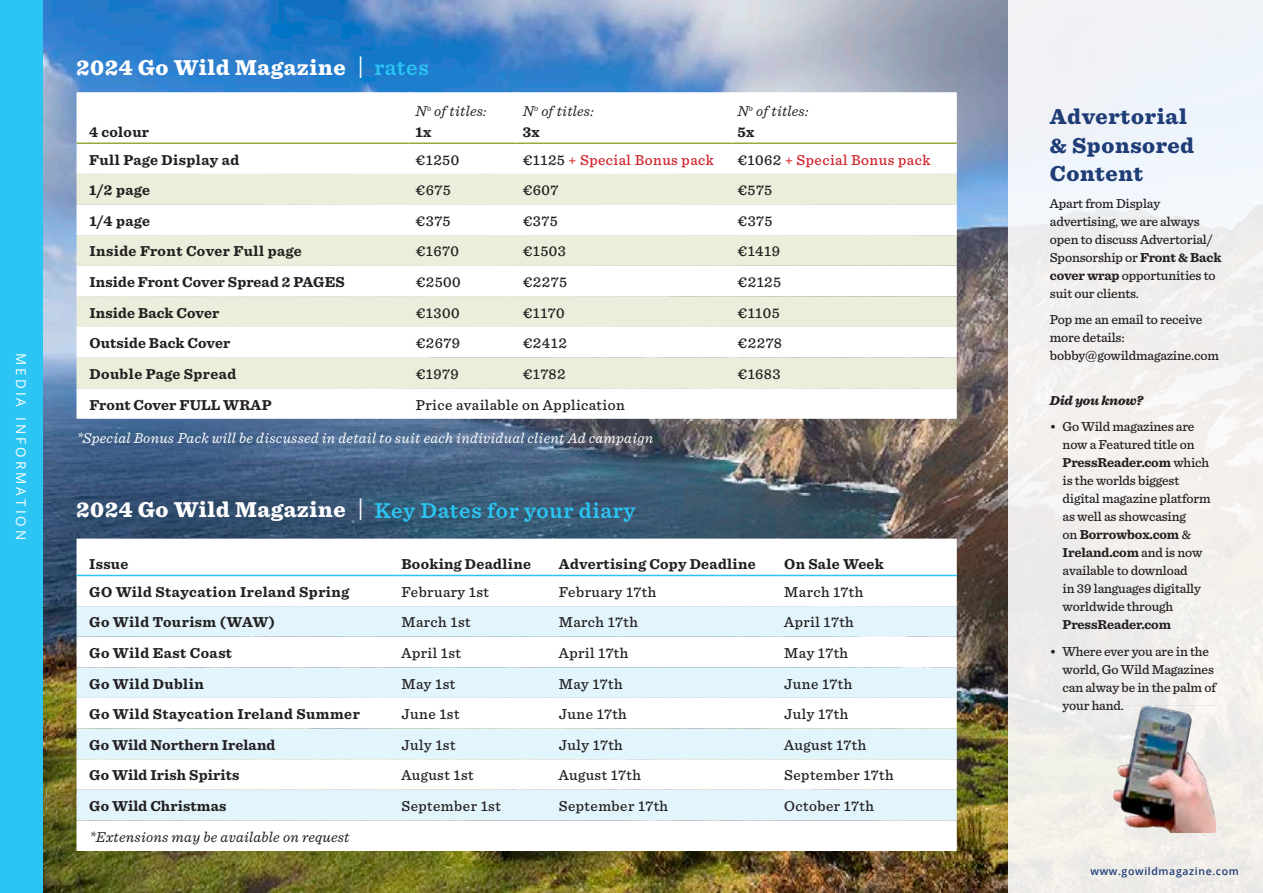
<style>
.page{position:relative;width:1263px;height:893px;background:#fff}
.page>*{position:absolute;margin:0;border:0;box-sizing:border-box;transform-origin:0 0}
.t1{font:600 22.5px "Sentinel";letter-spacing:.03em;color:#2bc4f3}
.t2{font:900 22.5px/28.5px "Sentinel";letter-spacing:.03em;color:#1e3c75}
.t3{font:900 22.5px "Sentinel";letter-spacing:.03em;color:#fff}
.t4{font:700 15px "Sentinel";letter-spacing:.02em;color:#231f20}
.t5{font:500 15px "Sentinel";letter-spacing:.03em;color:#231f20}
.t6{font:italic 15px "Sentinel";letter-spacing:.02em;color:#fff}
.t7{font:italic 15px "Sentinel";letter-spacing:.02em;color:#231f20}
.t8{font:500 15px "Sentinel";letter-spacing:.03em;color:#d1232a}
.t9{font:500 13.5px/18px "Sentinel";letter-spacing:-.01em;color:#231f20}
.t10{font:13.5px "Open Sans";letter-spacing:.23em;color:#fff}
.t11{font:italic 900 13.5px "Sentinel";letter-spacing:-.01em;color:#231f20}
.t12{font:600 10.5px "Open Sans";letter-spacing:.06em;color:#1e3c75}
.s1{font-family:"Freight Sans Pro";font-weight:300;font-size:34.5px}
.s2{font-weight:600;color:#2bc4f3}
.s3{color:#231f20}
.s4{font-weight:900;color:#fff}
.s5{font-family:"Freight Sans Pro";font-weight:300;font-size:34.5px;color:#fff}
.s6{font-weight:700}
</style>
<div class="page">
<img style="left:43px;top:0;width:965px;height:893px">
<div style="left:1008px;top:0;width:255px;height:893px;background:linear-gradient(to right,#f0efee,#f2f1f1)"></div>
<svg style="left:77px;top:92px;width:880px;height:327px"></svg>
<svg style="left:77px;top:174px;width:880px;height:214px;fill:#ebeeda"></svg>
<hr style="left:77px;top:142px;width:333px;height:2px;background:#94aa3b">
<hr style="left:410px;top:142px;width:107px;height:2px;background:#94aa3b">
<hr style="left:517px;top:142px;width:214px;height:2px;background:#94aa3b">
<hr style="left:731px;top:142px;width:226px;height:2px;background:#94aa3b">
<hr style="left:409px;top:92px;width:1px;height:50px;background:#fff">
<hr style="left:516px;top:92px;width:1px;height:50px;background:#fff">
<hr style="left:731px;top:92px;width:1px;height:50px;background:#fff">
<svg style="left:77px;top:539px;width:880px;height:312px"></svg>
<svg style="left:77px;top:606px;width:880px;height:214px;fill:#e2f4fc"></svg>
<hr style="left:395px;top:539px;width:1px;height:36px;background:#fff">
<hr style="left:552px;top:539px;width:2px;height:36px;background:#fff">
<hr style="left:777px;top:539px;width:2px;height:36px;background:#fff">
<hr style="left:77px;top:575px;width:318px;height:1px;background:#2bc4f3">
<hr style="left:395px;top:575px;width:158px;height:1px;background:#2bc4f3">
<hr style="left:553px;top:575px;width:225px;height:1px;background:#2bc4f3">
<hr style="left:778px;top:575px;width:179px;height:1px;background:#2bc4f3">
<div style="left:0;top:0;width:43px;height:893px;background:#2bc4f3"></div>
<img style="left:1114px;top:705px;width:102px;height:128px">
<p class="t10" style="left:30px;top:353px;width:189px;rotate:90deg">MEDIA INFORMATION</p>
<p class="t3" style="left:77px;top:49px;width:354px">2024 Go Wild Magazine <span class="s1">I</span> <span class="s2">rates</span></p>
<p class="t4" style="left:89px;top:120px;width:61px">4 colour</p>
<p class="t7" style="left:416px;top:100px;width:72px">N<sup>o</sup> of titles:</p>
<p class="t4" style="left:416px;top:120px;width:17px">1x</p>
<p class="t7" style="left:523px;top:100px;width:72px">N<sup>o</sup> of titles:</p>
<p class="t4" style="left:523px;top:120px;width:18px">3x</p>
<p class="t7" style="left:737px;top:100px;width:72px">N<sup>o</sup> of titles:</p>
<p class="t4" style="left:737px;top:120px;width:18px">5x</p>
<p class="t4" style="left:89px;top:148px;width:152px">Full Page Display ad</p>
<p class="t5" style="left:416px;top:148px;width:45px">€1250</p>
<p class="t8" style="left:523px;top:148px;width:193px"><span class="s3">€1125</span> + Special Bonus pack</p>
<p class="t8" style="left:737px;top:148px;width:194px"><span class="s3">€1062</span> + Special Bonus pack</p>
<p class="t4" style="left:89px;top:178px;width:62px">1/2 page</p>
<p class="t5" style="left:416px;top:179px;width:37px">€675</p>
<p class="t5" style="left:523px;top:179px;width:37px">€607</p>
<p class="t5" style="left:737px;top:179px;width:36px">€575</p>
<p class="t4" style="left:89px;top:209px;width:62px">1/4 page</p>
<p class="t5" style="left:416px;top:209px;width:36px">€375</p>
<p class="t5" style="left:523px;top:209px;width:36px">€375</p>
<p class="t5" style="left:737px;top:209px;width:36px">€375</p>
<p class="t4" style="left:89px;top:240px;width:214px">Inside Front Cover Full page</p>
<p class="t5" style="left:416px;top:240px;width:45px">€1670</p>
<p class="t5" style="left:523px;top:240px;width:45px">€1503</p>
<p class="t5" style="left:737px;top:240px;width:44px">€1419</p>
<p class="t4" style="left:89px;top:270px;width:257px">Inside Front Cover Spread 2 PAGES</p>
<p class="t5" style="left:416px;top:271px;width:47px">€2500</p>
<p class="t5" style="left:523px;top:271px;width:46px">€2275</p>
<p class="t5" style="left:737px;top:271px;width:45px">€2125</p>
<p class="t4" style="left:89px;top:301px;width:131px">Inside Back Cover</p>
<p class="t5" style="left:416px;top:301px;width:45px">€1300</p>
<p class="t5" style="left:523px;top:301px;width:43px">€1170</p>
<p class="t5" style="left:737px;top:301px;width:44px">€1105</p>
<p class="t4" style="left:89px;top:331px;width:142px">Outside Back Cover</p>
<p class="t5" style="left:416px;top:332px;width:46px">€2679</p>
<p class="t5" style="left:523px;top:332px;width:46px">€2412</p>
<p class="t5" style="left:737px;top:332px;width:46px">€2278</p>
<p class="t4" style="left:89px;top:362px;width:148px">Double Page Spread</p>
<p class="t5" style="left:416px;top:362px;width:45px">€1979</p>
<p class="t5" style="left:523px;top:362px;width:44px">€1782</p>
<p class="t5" style="left:737px;top:362px;width:45px">€1683</p>
<p class="t4" style="left:89px;top:393px;width:184px">Front Cover FULL WRAP</p>
<p class="t5" style="left:416px;top:393px;width:211px">Price available on Application</p>
<p class="t6" style="left:77px;top:427px;width:578px">*Special Bonus Pack will be discussed in detail to suit each individual client Ad campaign</p>
<p class="t1" style="left:77px;top:494px;width:560px"><span class="s4">2024 Go Wild Magazine</span> <span class="s5">I</span> Key Dates for your diary</p>
<p class="t4" style="left:89px;top:553px;width:41px">Issue</p>
<p class="t4" style="left:401px;top:553px;width:131px">Booking Deadline</p>
<p class="t4" style="left:559px;top:553px;width:198px">Advertising Copy Deadline</p>
<p class="t4" style="left:784px;top:553px;width:101px">On Sale Week</p>
<p class="t4" style="left:89px;top:580px;width:261px">GO Wild Staycation Ireland Spring</p>
<p class="t5" style="left:401px;top:580px;width:89px">February 1st</p>
<p class="t5" style="left:559px;top:580px;width:99px">February 17th</p>
<p class="t5" style="left:784px;top:580px;width:81px">March 17th</p>
<p class="t4" style="left:89px;top:610px;width:187px">Go Wild Tourism (WAW)</p>
<p class="t5" style="left:401px;top:611px;width:71px">March 1st</p>
<p class="t5" style="left:559px;top:611px;width:81px">March 17th</p>
<p class="t5" style="left:784px;top:611px;width:71px">April 17th</p>
<p class="t4" style="left:89px;top:641px;width:144px">Go Wild East Coast</p>
<p class="t5" style="left:401px;top:642px;width:61px">April 1st</p>
<p class="t5" style="left:559px;top:642px;width:71px">April 17th</p>
<p class="t5" style="left:784px;top:642px;width:65px">May 17th</p>
<p class="t4" style="left:89px;top:672px;width:116px">Go Wild Dublin</p>
<p class="t5" style="left:401px;top:672px;width:55px">May 1st</p>
<p class="t5" style="left:559px;top:672px;width:65px">May 17th</p>
<p class="t5" style="left:784px;top:672px;width:70px">June 17th</p>
<p class="t4" style="left:89px;top:702px;width:272px">Go Wild Staycation Ireland Summer</p>
<p class="t5" style="left:401px;top:703px;width:59px">June 1st</p>
<p class="t5" style="left:559px;top:703px;width:70px">June 17th</p>
<p class="t5" style="left:784px;top:703px;width:66px">July 17th</p>
<p class="t4" style="left:89px;top:733px;width:188px">Go Wild Northern Ireland</p>
<p class="t5" style="left:401px;top:733px;width:55px">July 1st</p>
<p class="t5" style="left:559px;top:733px;width:66px">July 17th</p>
<p class="t5" style="left:784px;top:733px;width:84px">August 17th</p>
<p class="t4" style="left:89px;top:764px;width:151px">Go Wild Irish Spirits</p>
<p class="t5" style="left:401px;top:764px;width:74px">August 1st</p>
<p class="t5" style="left:559px;top:764px;width:84px">August 17th</p>
<p class="t5" style="left:784px;top:764px;width:111px">September 17th</p>
<p class="t4" style="left:89px;top:794px;width:139px">Go Wild Christmas</p>
<p class="t5" style="left:401px;top:795px;width:101px">September 1st</p>
<p class="t5" style="left:559px;top:795px;width:111px">September 17th</p>
<p class="t5" style="left:784px;top:795px;width:91px">October 17th</p>
<p class="t7" style="left:89px;top:825px;width:262px">*Extensions may be available on request</p>
<p class="t2" style="left:1050px;top:102px;width:146px">Advertorial &amp; Sponsored<br>Content</p>
<p class="t9" style="left:1050px;top:194px;width:173px">Apart from Display advertising, we are always open to discuss Advertorial/<br>Sponsorship or <span class="s6">Front &amp; Back cover wrap</span> opportunities to suit our clients.</p>
<p class="t9" style="left:1050px;top:310px;width:171px">Pop me an email to receive more details: bobby@gowildmagazine.com</p>
<p class="t11" style="left:1050px;top:389px;width:95px">Did you know?</p>
<p class="t9" style="left:1063px;top:417px;width:150px;text-indent:-13px">• Go Wild magazines are now a Featured title on<br><span class="s6">PressReader.com</span> which is the worlds biggest digital magazine platform as well as showcasing<br>on <span class="s6">Borrowbox.com</span> &amp;<br><span class="s6">Ireland.com</span> and is now available to download<br>in 39 languages digitally worldwide through<br><span class="s6">PressReader.com</span></p>
<p class="t9" style="left:1063px;top:642px;width:155px;text-indent:-13px">• Where ever you are in the world, Go Wild Magazines can alway be in the palm of your hand.</p>
<p class="t12" style="left:1090px;top:864px;width:150px">www.gowildmagazine.com</p>
</div>
